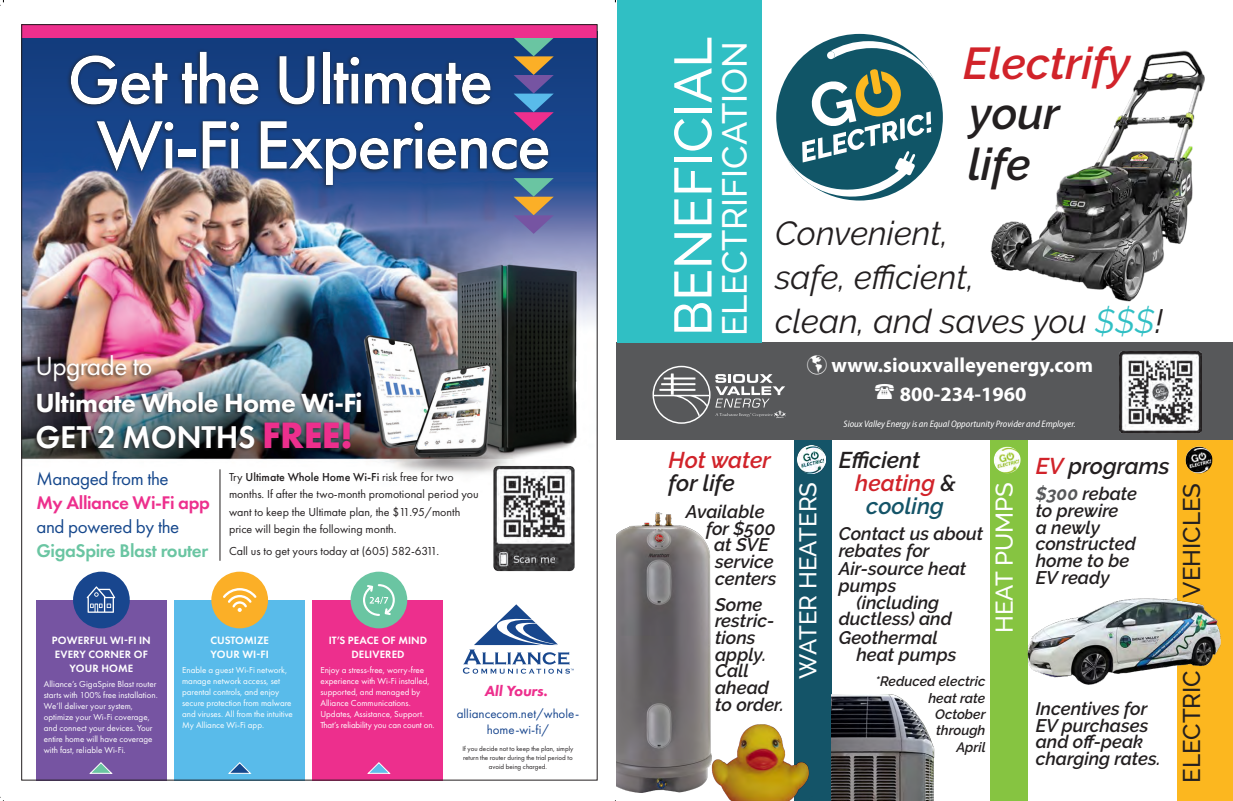
<style>
.page{position:relative;width:1233px;height:801px;background:#fff}
.page>*{position:absolute;margin:0;border:0;box-sizing:border-box;transform-origin:0 0}
.t1{font:500 71.2px/65px "Futura PT";letter-spacing:-.03em;color:#fff}
.t2{font:500 52.5px "Raleway";color:#fff}
.t3{font:italic 600 44.5px/50.4px "Raleway";color:#d1232a}
.t4{font:500 34.7px "Raleway";color:#fff}
.t5{font:italic 33.4px/44.1px "Raleway";color:#231f20}
.t6{font:600 32.7px "Futura PT";letter-spacing:-.01em;color:#fff}
.t7{font:800 27.2px/36.4px "Futura PT";letter-spacing:-.02em;color:#fff}
.t8{font:500 24.1px "Raleway";color:#fff}
.t9{font:500 24.1px "Raleway";color:#231f20}
.t10{font:italic 600 22.8px/23.1px "Raleway";color:#d1232a}
.t11{font:italic 600 22.8px "Raleway";color:#231f20}
.t12{font:italic 600 22.8px "Raleway";color:#145468}
.t13{font:700 20.5px/28.5px "Myriad Pro";color:#fff}
.t14{font:19px/24px "Futura PT";letter-spacing:-.02em;color:#15478c}
.t15{font:italic 600 18.2px/16.7px "Raleway";color:#231f20}
.t16{font:italic 800 15.2px "Futura PT";letter-spacing:-.01em;color:#ed2f8d}
.t17{font:italic 600 13.7px/16.4px "Raleway";color:#231f20;text-align:right}
.t18{font:13px/16px "Futura PT";color:#18468e;text-align:center}
.t19{font:12px/17px "Futura PT";color:#231f20}
.t20{font:600 11px/14px "Futura PT";letter-spacing:.01em;color:#fff;text-align:center}
.t21{font:italic semi-condensed 9.5px "Myriad Pro";color:#fff}
.t22{font:9px/11px "Futura PT";color:#fff}
.t23{font:7px/9px "Futura PT";color:#231f20;text-align:center}
.s1{font-weight:400}
.s2{font-weight:700;font-size:38.1px;color:#ed2f8d}
.s3{font-weight:600;color:#ed2f8d}
.s4{font-weight:600;color:#6ac5a2}
.s5{font-weight:500}
.s6{color:#231f20}
.s7{color:#30bfc4}
.s8{color:#d1232a}
.s9{font-weight:700;color:#57585a}
</style>
<div class="page">
<img style="left:23px;top:38px;width:572px;height:474px">
<svg style="left:463px;top:604px;width:111px;height:70px"></svg>
<div style="left:33px;top:354px;width:329px;height:99px;background:#231f20;opacity:.75"></div>
<div style="left:36px;top:600px;width:131px;height:180px;background:#7654a2"></div>
<div style="left:174px;top:600px;width:131px;height:180px;background:#59bbea"></div>
<div style="left:312px;top:600px;width:131px;height:180px;background:#ed2f8d"></div>
<div style="left:351px;top:572px;width:56px;height:56px;background:#6ac5a2;border-radius:50%"></div>
<div style="left:211px;top:572px;width:57px;height:56px;background:#fbaf27;border-radius:50%"></div>
<svg style="left:363px;top:584px;width:32px;height:32px"></svg>
<svg style="left:223px;top:588px;width:34px;height:24px"></svg>
<div style="left:73px;top:572px;width:57px;height:56px;background:#18468e;border-radius:50%"></div>
<svg style="left:87px;top:586px;width:28px;height:27px"></svg>
<hr style="left:220px;top:469px;width:1px;height:92px;background:#231f20">
<img style="left:493px;top:466px;width:82px;height:105px">
<svg style="left:229px;top:762px;width:22px;height:12px"></svg>
<svg style="left:368px;top:762px;width:22px;height:12px"></svg>
<svg style="left:90px;top:762px;width:22px;height:12px"></svg>
<div style="left:50px;top:36px;width:519px;height:172px;background:#fff101;opacity:.5"></div>
<svg style="left:514px;top:38px;width:40px;height:93px;background:#5a648b"></svg>
<svg style="left:514px;top:178px;width:40px;height:56px;background:#777f8e"></svg>
<div style="left:21px;top:24px;width:576px;height:14px;background:#ed2f8d"></div>
<div style="left:794px;top:438px;width:38px;height:362px;background:#145468"></div>
<div style="left:990px;top:438px;width:38px;height:362px;background:#86c441"></div>
<div style="left:1178px;top:439px;width:55px;height:361px;background:#fcb71f"></div>
<div style="left:617px;top:342px;width:616px;height:98px;background:#57585a"></div>
<img style="left:831px;top:695px;width:104px;height:105px">
<img style="left:617px;top:513px;width:94px;height:279px">
<img style="left:710px;top:719px;width:99px;height:81px">
<img style="left:798px;top:446px;width:27px;height:27px">
<img style="left:994px;top:446px;width:27px;height:27px">
<img style="left:1185px;top:447px;width:27px;height:26px">
<img style="left:1027px;top:586px;width:194px;height:110px">
<div style="left:617px;top:0;width:145px;height:342px;background:#30bfc4"></div>
<svg style="left:776px;top:34px;width:167px;height:167px"></svg>
<svg style="left:653px;top:366px;width:133px;height:58px"></svg>
<img style="left:990px;top:50px;width:215px;height:252px">
<img style="left:1119px;top:352px;width:82px;height:81px">
<h1 class="t1" style="left:96px;top:47px;width:456px;text-indent:-29px">Get the Ultimate<br>Wi-Fi Experience</h1>
<p class="t7" style="left:35px;top:347px;width:329px"><span class="s1">Upgrade to<br></span>Ultimate Whole Home Wi-Fi</p>
<p class="t6" style="left:36px;top:417px;width:319px">GET 2 MONTHS <span class="s2">FREE!</span></p>
<p class="t14" style="left:36px;top:466px;width:175px">Managed from the<br><span class="s3">My Alliance Wi-Fi app </span>and powered by the<br><span class="s4">GigaSpire Blast router</span></p>
<p class="t19" style="left:229px;top:469px;width:251px">Try <span class="s5">Ultimate Whole Home Wi-Fi</span> risk free for two months. If after the two-month promotional period you want to keep the Ultimate plan, the $11.95/month price will begin the following month.</p>
<p class="t19" style="left:229px;top:542px;width:212px">Call us to get yours today at (605) 582-6311.</p>
<p class="t20" style="left:52px;top:633px;width:100px">POWERFUL WI-FI IN<br>EVERY CORNER OF<br>YOUR HOME</p>
<p class="t22" style="left:44px;top:679px;width:115px">Alliance’s GigaSpire Blast router starts with 100% free installation.<br>We’ll deliver your system, optimize your Wi-Fi coverage, and connect your devices. Your entire home will have coverage with fast, reliable Wi-Fi.</p>
<p class="t20" style="left:210px;top:633px;width:60px;text-align:left">CUSTOMIZE<br>YOUR WI-FI</p>
<p class="t22" style="left:182px;top:665px;width:112px">Enable a guest Wi-Fi network, manage network access, set parental controls, and enjoy secure protection from malware and viruses. All from the intuitive<br>My Alliance Wi-Fi app.</p>
<p class="t20" style="left:329px;top:633px;width:100px">IT’S PEACE OF MIND<br>DELIVERED</p>
<p class="t22" style="left:320px;top:665px;width:116px">Enjoy a stress-free, worry-free experience with Wi-Fi installed, supported, and managed by<br>Alliance Communications.<br>Updates, Assistance, Support.<br>That’s reliability you can count on.</p>
<p class="t16" style="left:484px;top:681px;width:65px">All Yours.</p>
<p class="t18" style="left:457px;top:706px;width:124px">alliancecom.net/whole&shy;home-wi-fi/</p>
<p class="t23" style="left:462px;top:744px;width:113px">If you decide not to keep the plan, simply return the router during the trial period to avoid being charged.</p>
<p class="t2" style="left:663px;top:336px;width:301px;rotate:-90deg">BENEFICIAL</p>
<p class="t4" style="left:715px;top:336px;width:296px;rotate:-90deg">ELECTRIFICATION</p>
<p class="t3" style="left:963px;top:38px;width:169px">Electrify <span class="s6">your<br>life</span></p>
<p class="t5" style="left:775px;top:211px;width:389px">Convenient,<br>safe, efficient,<br>clean, and saves you <span class="s7">$$$</span>!</p>
<p class="t13" style="left:900px;top:351px;width:195px;text-indent:-93px">☑ www.siouxvalleyenergy.com<br>800-234-1960</p>
<p class="t10" style="left:669px;top:449px;width:104px">Hot water <span class="s6">for life</span></p>
<p class="t15" style="left:686px;top:503px;width:80px">Available</p>
<p class="t15" style="left:706px;top:520px;width:71px">for $500</p>
<p class="t15" style="left:714px;top:536px;width:56px">at SVE</p>
<p class="t15" style="left:715px;top:553px;width:60px">service</p>
<p class="t15" style="left:715px;top:570px;width:63px">centers</p>
<p class="t15" style="left:715px;top:596px;width:70px">Some restric&shy;tions apply.<br>Call ahead to order.</p>
<p class="t21" style="left:844px;top:418px;width:234px">Sioux Valley Energy is an Equal Opportunity Provider and Employer.</p>
<p class="t11" style="left:839px;top:447px;width:83px">Efficient</p>
<p class="t10" style="left:855px;top:471px;width:102px">heating <span class="s6">&amp;</span></p>
<p class="t12" style="left:866px;top:492px;width:79px">cooling</p>
<p class="t15" style="left:839px;top:525px;width:146px">Contact us about rebates for</p>
<p class="t15" style="left:839px;top:561px;width:129px">Air-source heat</p>
<p class="t15" style="left:839px;top:577px;width:59px">pumps</p>
<p class="t15" style="left:856px;top:594px;width:84px">(including</p>
<p class="t15" style="left:839px;top:611px;width:115px">ductless) and</p>
<p class="t15" style="left:856px;top:629px;width:101px;text-indent:-18px">Geothermal heat pumps</p>
<p class="t17" style="left:876px;top:673px;width:112px">*Reduced electric heat rate<br>October<br>through<br>April</p>
<p class="t8" style="left:794px;top:679px;width:198px;rotate:-90deg">WATER HEATERS</p>
<p class="t8" style="left:990px;top:633px;width:153px;rotate:-90deg">HEAT PUMPS</p>
<p class="t11" style="left:1036px;top:453px;width:136px"><span class="s8">EV</span> programs</p>
<p class="t15" style="left:1036px;top:486px;width:103px"><span class="s9">$300</span> rebate to prewire<br>a newly constructed home to be<br>EV ready</p>
<p class="t15" style="left:1036px;top:700px;width:126px">Incentives for<br>EV purchases and off-peak charging rates.</p>
<p class="t9" style="left:1178px;top:598px;width:116px;rotate:-90deg">VEHICLES</p>
<p class="t9" style="left:1178px;top:783px;width:114px;rotate:-90deg">ELECTRIC</p>
</div>
